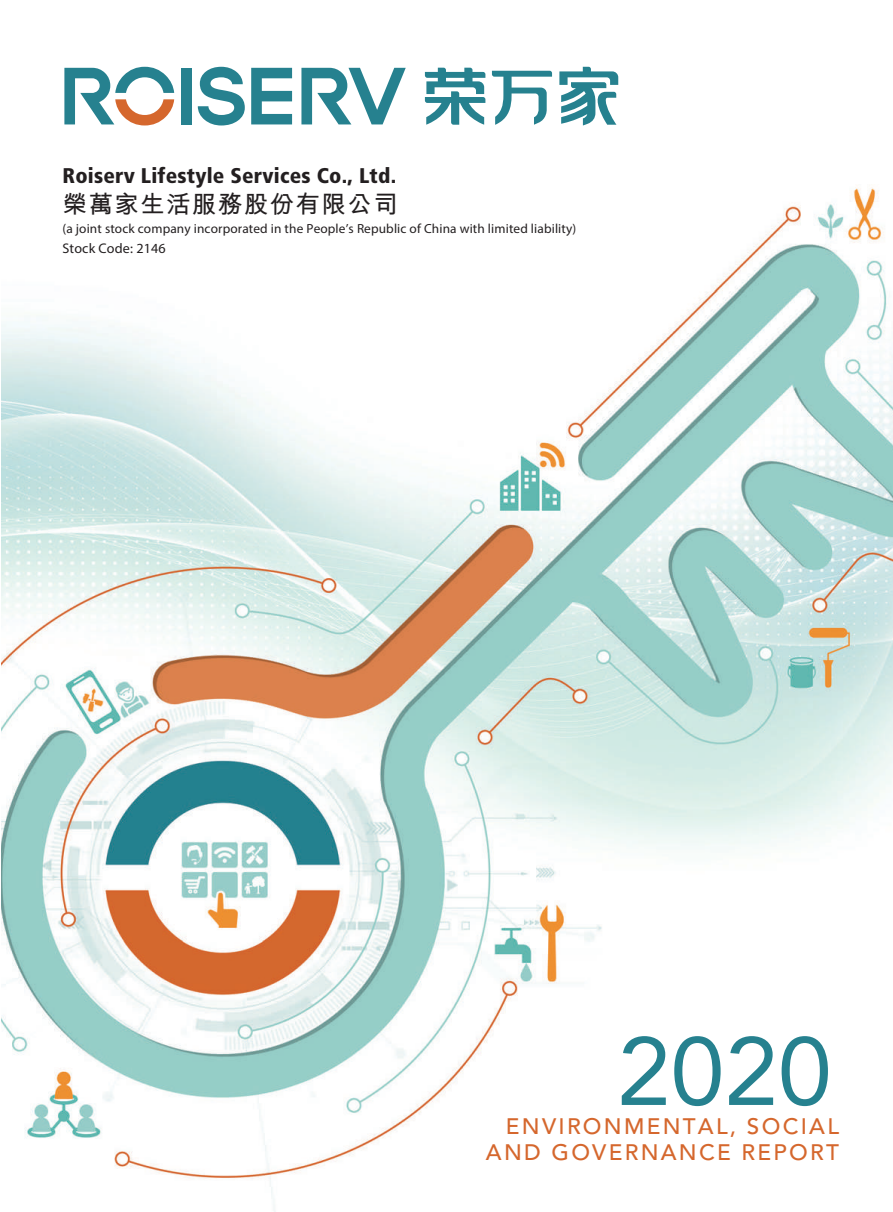
<style>
.page{position:relative;width:893px;height:1212px;background:#fff}
.page>*{position:absolute;margin:0;border:0;box-sizing:border-box;transform-origin:0 0}
.t1{font:95.55px "Avenir LT Std";color:#26818f}
.t2{font:700 24.45px "M Hei HK";letter-spacing:.05em;color:#231f20}
.t3{font:500 22.2px/26.5px "Avenir LT Std";letter-spacing:.1em;color:#d5672d;text-align:right}
.t4{font:900 condensed 21.3px "Frutiger LT Std";letter-spacing:.01em;color:#231f20}
.t5{font:13.95px "Myriad Pro";letter-spacing:.01em;color:#231f20}
.t6{font:13.2px "Myriad Pro";letter-spacing:.01em;color:#231f20}
</style>
<div class="page">
<img style="left:1px;top:66px;width:892px;height:1146px">
<div style="left:181px;top:68px;width:10px;height:56px;background:#26818f"></div>
<svg style="left:198px;top:67px;width:47px;height:58px"></svg>
<svg style="left:251px;top:68px;width:41px;height:56px"></svg>
<svg style="left:64px;top:67px;width:110px;height:58px"></svg>
<svg style="left:301px;top:68px;width:105px;height:56px"></svg>
<svg style="left:425px;top:68px;width:60px;height:57px"></svg>
<svg style="left:492px;top:71px;width:60px;height:54px"></svg>
<svg style="left:559px;top:67px;width:59px;height:58px"></svg>
<h3 class="t4" style="left:62px;top:163px;width:335px">Roiserv Lifestyle Services Co., Ltd.</h3>
<h2 class="t2" style="left:62px;top:186px;width:337px">榮萬家生活服務股份有限公司</h2>
<p class="t6" style="left:62px;top:220px;width:515px">(a joint stock company incorporated in the People’s Republic of China with limited liability)</p>
<p class="t5" style="left:62px;top:239px;width:105px">Stock Code: 2146</p>
<h1 class="t1" style="left:617px;top:1016px;width:216px">2020</h1>
<h3 class="t3" style="left:486px;top:1113px;width:354px">ENVIRONMENTAL, SOCIAL<br>AND GOVERNANCE REPORT</h3>
</div>
